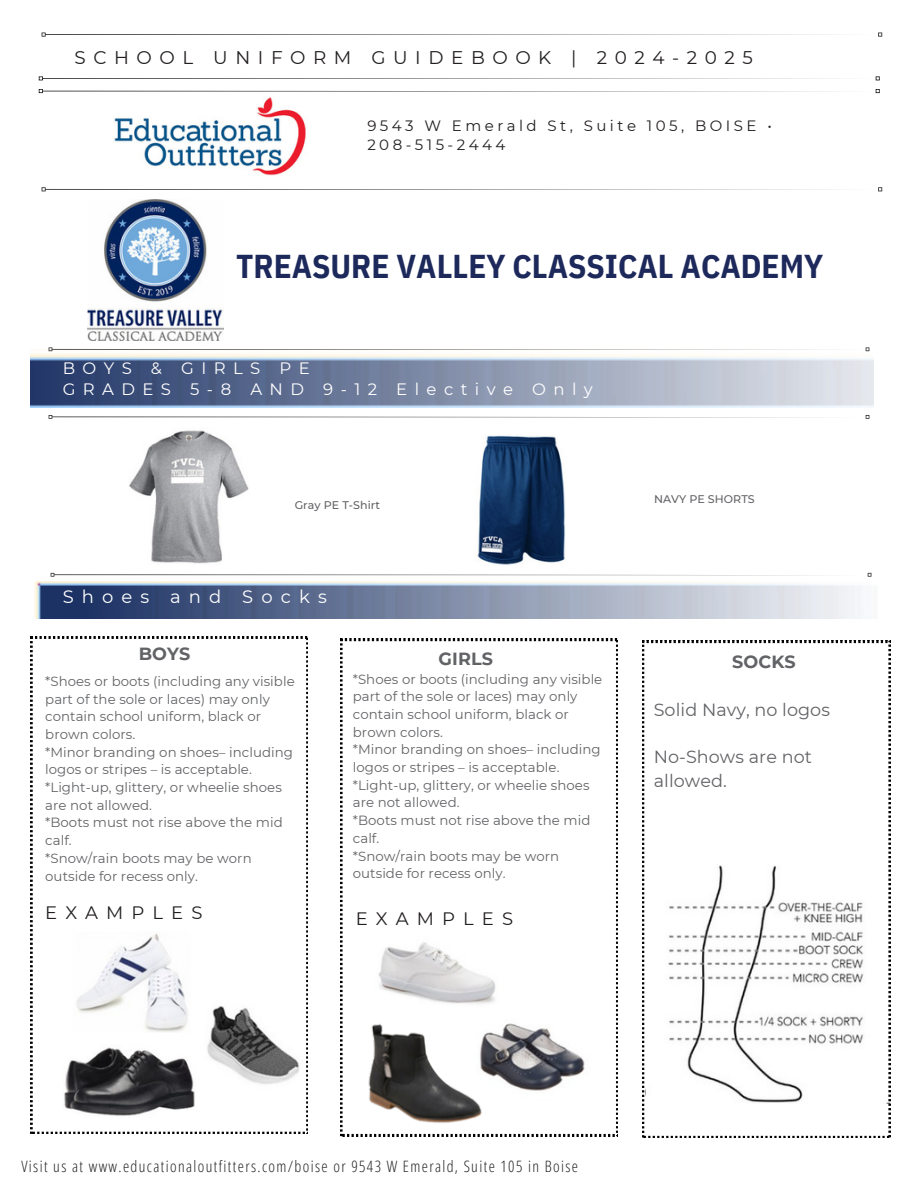
<style>
.page{position:relative;width:918px;height:1188px;background:#fff}
.page>*{position:absolute;margin:0;border:0;box-sizing:border-box;transform-origin:0 0}
.t1{font:700 33px "IBM Plex Sans Cond";color:#1d295b}
.t2{font:18.3px "Montserrat";letter-spacing:.415em;color:#231f20}
.t3{font:18px "Montserrat";letter-spacing:.45em;color:#231f20}
.t4{font:18px "Montserrat";letter-spacing:.45em;color:#fff}
.t5{font:17.55px/23.7px "Montserrat";letter-spacing:.005em;color:#626366}
.t6{font:700 17.55px "Montserrat";letter-spacing:.005em;color:#626366}
.t7{font:16.5px/21.3px "Montserrat";letter-spacing:.45em;color:#fff}
.t8{font:300 15.6px "Open Sans Condensed";letter-spacing:.09em;color:#231f20}
.t9{font:15px/19.2px "Montserrat";letter-spacing:.23em;color:#231f20}
.t10{font:13.35px/17.7px "Montserrat";letter-spacing:.005em;color:#626366}
.t11{font:500 11.1px "Montserrat";letter-spacing:.005em;color:#626366}
</style>
<div class="page">
<img style="left:31px;top:349px;width:842px;height:59px">
<svg style="left:49px;top:347px;width:820px;height:4px"></svg>
<svg style="left:49px;top:415px;width:820px;height:4px"></svg>
<img style="left:129px;top:430px;width:120px;height:134px">
<img style="left:477px;top:435px;width:88px;height:130px">
<img style="left:113px;top:100px;width:193px;height:76px">
<svg style="left:51px;top:78px;width:781px;height:1px"></svg>
<svg style="left:38px;top:76px;width:13px;height:5px"></svg>
<svg style="left:875px;top:76px;width:5px;height:5px"></svg>
<svg style="left:51px;top:90px;width:781px;height:10px"></svg>
<svg style="left:38px;top:89px;width:13px;height:5px"></svg>
<svg style="left:875px;top:89px;width:5px;height:5px"></svg>
<svg style="left:42px;top:33px;width:840px;height:4px"></svg>
<svg style="left:42px;top:187px;width:840px;height:4px"></svg>
<img style="left:88px;top:200px;width:136px;height:140px">
<img style="left:35px;top:582px;width:825px;height:37px">
<svg style="left:51px;top:573px;width:820px;height:4px"></svg>
<svg style="left:31px;top:637px;width:277px;height:497px"></svg>
<img style="left:348px;top:1136px;width:157px;height:1px">
<svg style="left:642px;top:641px;width:249px;height:497px"></svg>
<svg style="left:340px;top:639px;width:278px;height:497px"></svg>
<h4 class="t2" style="left:75px;top:46px;width:680px">SCHOOL UNIFORM GUIDEBOOK | 2024-2025</h4>
<p class="t9" style="left:367px;top:116px;width:406px">9543 W Emerald St, Suite 105, BOISE •<br>208-515-2444</p>
<p class="t1" style="left:236px;top:245px;width:589px">TREASURE VALLEY CLASSICAL ACADEMY</p>
<h2 class="t7" style="left:63px;top:358px;width:532px">BOYS &amp; GIRLS PE<br>GRADES 5-8 AND 9-12 Elective Only</h2>
<h6 class="t11" style="left:295px;top:498px;width:87px">Gray PE T-Shirt</h6>
<p class="t4" style="left:63px;top:585px;width:266px">Shoes and Socks</p>
<h6 class="t6" style="left:139px;top:643px;width:53px">BOYS</h6>
<h3 class="t6" style="left:439px;top:648px;width:56px">GIRLS</h3>
<p class="t10" style="left:353px;top:670px;width:251px">*Shoes or boots (including any visible part of the sole or laces) may only contain school uniform, black or brown colors.<br>*Minor branding on shoes– including logos or stripes – is acceptable. *Light-up, glittery, or wheelie shoes are not allowed.<br>*Boots must not rise above the mid calf.<br>*Snow/rain boots may be worn</p>
<p class="t10" style="left:353px;top:865px;width:154px">outside for recess only.</p>
<h4 class="t10" style="left:45px;top:672px;width:251px">*Shoes or boots (including any visible part of the sole or laces) may only contain school uniform, black or brown colors.<br>*Minor branding on shoes– including logos or stripes – is acceptable. *Light-up, glittery, or wheelie shoes are not allowed.<br>*Boots must not rise above the mid calf.<br>*Snow/rain boots may be worn</h4>
<h4 class="t10" style="left:45px;top:867px;width:154px">outside for recess only.</h4>
<p class="t3" style="left:45px;top:901px;width:159px">EXAMPLES</p>
<h2 class="t3" style="left:356px;top:908px;width:159px">EXAMPLES</h2>
<h3 class="t11" style="left:654px;top:492px;width:102px">NAVY PE SHORTS</h3>
<p class="t6" style="left:732px;top:651px;width:65px">SOCKS</p>
<p class="t5" style="left:654px;top:698px;width:178px">Solid Navy, no logos</p>
<h2 class="t5" style="left:654px;top:745px;width:160px">No-Shows are not allowed.</h2>
<p class="t8" style="left:21px;top:1155px;width:558px">Visit us at www.educationaloutfitters.com/boise or 9543 W Emerald, Suite 105 in Boise</p>
</div>
